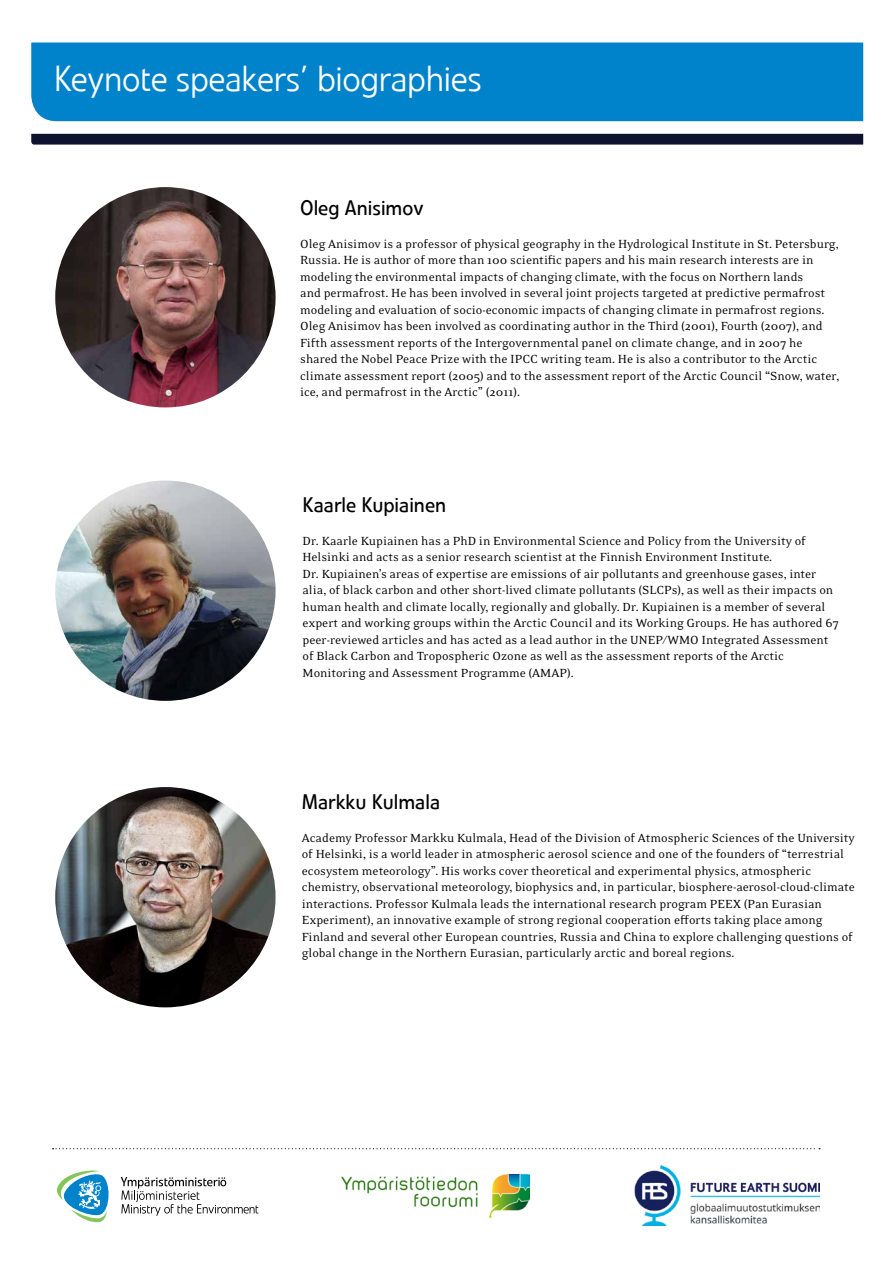
<style>
.page{position:relative;width:893px;height:1263px;background:#fff}
.page>*{position:absolute;margin:0;border:0;box-sizing:border-box;transform-origin:0 0}
.t1{font:300 36px "Veto Com";letter-spacing:-.01em;color:#fff}
.t2{font:21px "Veto Com";color:#000}
.t3{font:13.5px/16.5px "Eidetic Neo OT";color:#000}
</style>
<div class="page">
<svg style="left:31px;top:134px;width:832px;height:11px;background:#171b36"></svg>
<div style="left:31px;top:43px;width:832px;height:78px;background:#0083ca"></div>
<svg style="left:57px;top:1170px;width:52px;height:53px"></svg>
<svg style="left:121px;top:1177px;width:137px;height:39px"></svg>
<img style="left:342px;top:1175px;width:187px;height:43px">
<img style="left:634px;top:1165px;width:185px;height:60px">
<svg style="left:53px;top:1148px;width:767px;height:1px"></svg>
<img style="left:55px;top:787px;width:221px;height:220px;border-radius:110px">
<img style="left:55px;top:480px;width:221px;height:221px;border-radius:110px">
<img style="left:55px;top:187px;width:221px;height:220px;border-radius:110px">
<h1 class="t1" style="left:54px;top:57px;width:430px">Keynote speakers’ biographies</h1>
<h2 class="t2" style="left:300px;top:195px;width:125px">Oleg Anisimov</h2>
<p class="t3" style="left:300px;top:235px;width:541px">Oleg Anisimov is a professor of physical geography in the Hydrological Institute in St. Petersburg, Russia. He is author of more than 100 scientific papers and his main research interests are in modeling the environmental impacts of changing climate, with the focus on Northern lands<br>and permafrost. He has been involved in several joint projects targeted at predictive permafrost modeling and evaluation of socio-economic impacts of changing climate in permafrost regions.<br>Oleg Anisimov has been involved as coordinating author in the Third (2001), Fourth (2007), and Fifth assessment reports of the Intergovernmental panel on climate change, and in 2007 he shared the Nobel Peace Prize with the IPCC writing team. He is also a contributor to the Arctic climate assessment report (2005) and to the assessment report of the Arctic Council “Snow, water, ice, and permafrost in the Arctic” (2011).</p>
<h2 class="t2" style="left:303px;top:492px;width:145px">Kaarle Kupiainen</h2>
<p class="t3" style="left:303px;top:532px;width:538px">Dr. Kaarle Kupiainen has a PhD in Environmental Science and Policy from the University of Helsinki and acts as a senior research scientist at the Finnish Environment Institute.<br>Dr. Kupiainen’s areas of expertise are emissions of air pollutants and greenhouse gases, inter alia, of black carbon and other short-lived climate pollutants (SLCPs), as well as their impacts on human health and climate locally, regionally and globally. Dr. Kupiainen is a member of several expert and working groups within the Arctic Council and its Working Groups. He has authored 67 peer-reviewed articles and has acted as a lead author in the UNEP/WMO Integrated Assessment of Black Carbon and Tropospheric Ozone as well as the assessment reports of the Arctic Monitoring and Assessment Programme (AMAP).</p>
<h2 class="t2" style="left:302px;top:789px;width:140px">Markku Kulmala</h2>
<p class="t3" style="left:302px;top:829px;width:555px">Academy Professor Markku Kulmala, Head of the Division of Atmospheric Sciences of the University of Helsinki, is a world leader in atmospheric aerosol science and one of the founders of “terrestrial ecosystem meteorology”. His works cover theoretical and experimental physics, atmospheric chemistry, observational meteorology, biophysics and, in particular, biosphere-aerosol-cloud-climate interactions. Professor Kulmala leads the international research program PEEX (Pan Eurasian Experiment), an innovative example of strong regional cooperation efforts taking place among Finland and several other European countries, Russia and China to explore challenging questions of global change in the Northern Eurasian, particularly arctic and boreal regions.</p>
</div>
